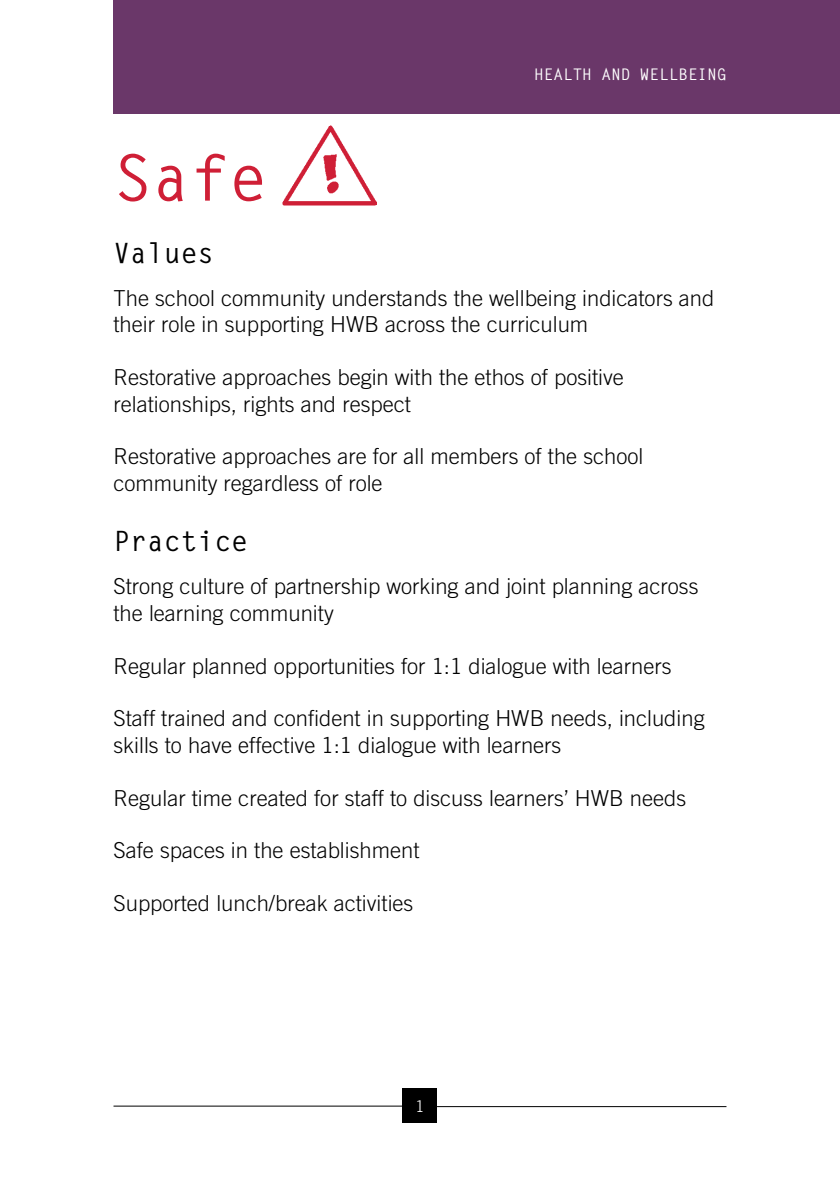
<style>
.page{position:relative;width:840px;height:1191px;background:#fff}
.page>*{position:absolute;margin:0;border:0;box-sizing:border-box;transform-origin:0 0}
.t1{font:700 64px "Letter Gothic Std";color:#cf1f36}
.t2{font:700 28px "Letter Gothic Std";color:#000}
.t3{font:300 22px/26.4px "Trade Gothic LT Std";color:#000}
.t4{font:700 16px "Letter Gothic Std";color:#fff}
.t5{font:300 16px "Trade Gothic LT Std";color:#fff}
</style>
<div class="page">
<div style="left:113px;top:0;width:726px;height:113px;background:#6a3769"></div>
<div style="left:403px;top:1089px;width:34px;height:34px;background:#000"></div>
<hr style="left:113px;top:1105px;width:290px;height:1px;background:#000">
<hr style="left:437px;top:1106px;width:289px;height:1px;background:#000">
<img style="left:282px;top:126px;width:94px;height:79px">
<h1 class="t1" style="left:113px;top:138px;width:155px">Safe</h1>
<p class="t4" style="left:534px;top:64px;width:194px">health and wellbeing</p>
<p class="t2" style="left:113px;top:235px;width:102px">Values</p>
<p class="t3" style="left:113px;top:285px;width:602px">The school community understands the wellbeing indicators and their role in supporting HWB across the curriculum</p>
<p class="t3" style="left:113px;top:364px;width:511px">Restorative approaches begin with the ethos of positive relationships, rights and respect</p>
<p class="t3" style="left:113px;top:443px;width:531px">Restorative approaches are for all members of the school community regardless of role</p>
<p class="t2" style="left:113px;top:523px;width:136px">Practice</p>
<p class="t3" style="left:113px;top:573px;width:586px">Strong culture of partnership working and joint planning across the learning community</p>
<p class="t3" style="left:113px;top:652px;width:559px">Regular planned opportunities for 1:1 dialogue with learners</p>
<p class="t3" style="left:113px;top:705px;width:592px">Staff trained and confident in supporting HWB needs, including skills to have effective 1:1 dialogue with learners</p>
<p class="t3" style="left:113px;top:784px;width:574px">Regular time created for staff to discuss learners’ HWB needs</p>
<p class="t3" style="left:113px;top:837px;width:307px">Safe spaces in the establishment</p>
<p class="t3" style="left:113px;top:890px;width:301px">Supported lunch/break activities</p>
<p class="t5" style="left:415px;top:1096px;width:10px">1</p>
</div>
